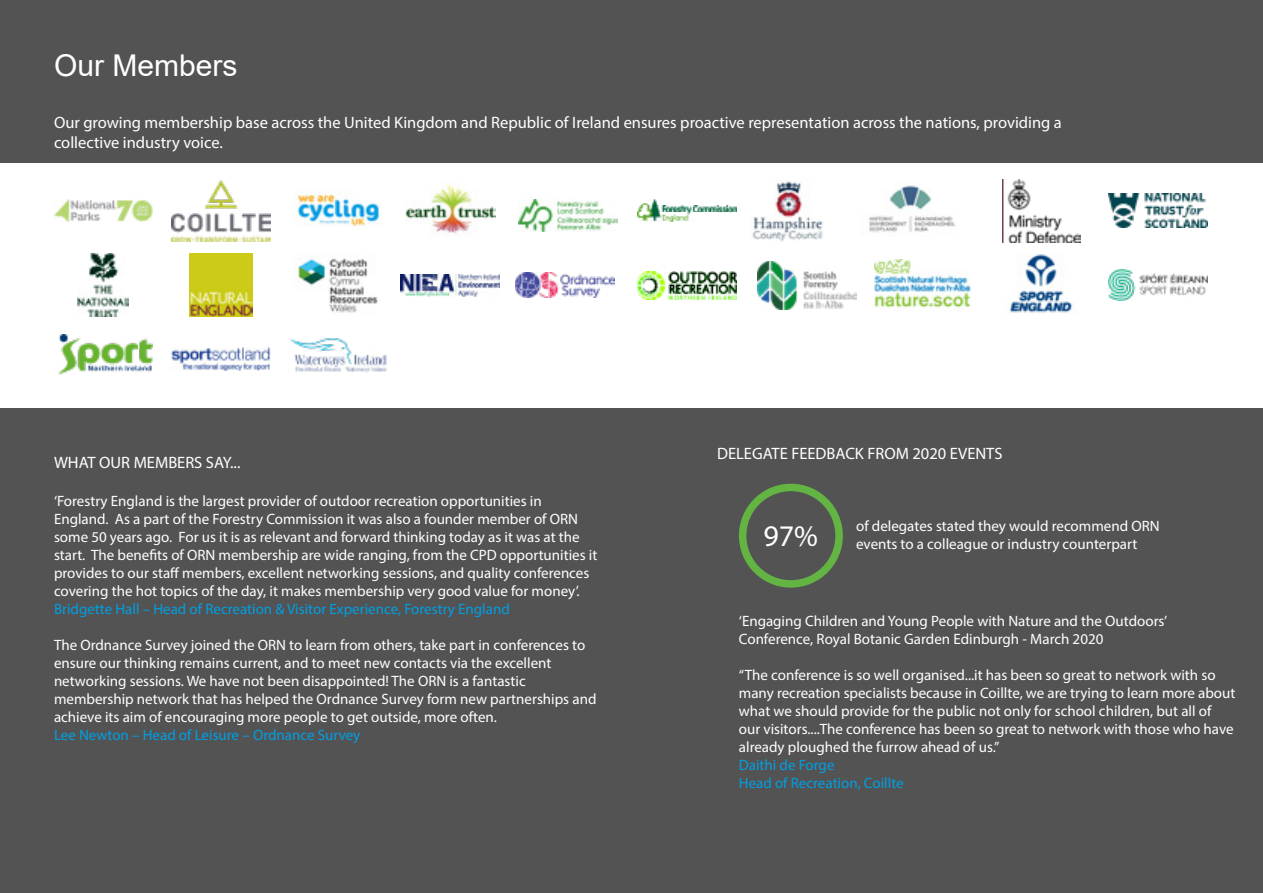
<style>
.page{position:relative;width:1263px;height:893px;background:#535353}
.page>*{position:absolute;margin:0;border:0;box-sizing:border-box;transform-origin:0 0}
.t1{font:30px "Arial";color:#fff}
.t2{font:30px "Myriad Pro";color:#fff}
.t3{font:16.5px/19.8px "Myriad Pro";color:#fff}
.t4{font:15px/18px "Myriad Pro";color:#fff}
.t5{font:15px/18px "Myriad Pro";color:#009fe3}
</style>
<div class="page">
<div style="left:0;top:163px;width:1263px;height:245px;background:#fff"></div>
<img style="left:54px;top:200px;width:99px;height:22px">
<img style="left:295px;top:256px;width:83px;height:57px">
<img style="left:296px;top:191px;width:84px;height:35px">
<img style="left:1002px;top:179px;width:78px;height:63px">
<img style="left:1109px;top:270px;width:99px;height:31px">
<img style="left:400px;top:274px;width:99px;height:22px">
<img style="left:171px;top:180px;width:99px;height:62px">
<img style="left:516px;top:273px;width:99px;height:25px">
<img style="left:637px;top:200px;width:99px;height:22px">
<img style="left:519px;top:200px;width:99px;height:32px">
<img style="left:757px;top:261px;width:99px;height:48px">
<img style="left:171px;top:347px;width:99px;height:24px">
<img style="left:189px;top:254px;width:63px;height:63px">
<img style="left:752px;top:181px;width:71px;height:61px">
<img style="left:406px;top:185px;width:89px;height:49px">
<img style="left:874px;top:259px;width:98px;height:49px">
<img style="left:869px;top:185px;width:86px;height:47px">
<img style="left:1009px;top:254px;width:64px;height:59px">
<img style="left:1109px;top:194px;width:99px;height:34px">
<img style="left:78px;top:254px;width:51px;height:63px">
<img style="left:637px;top:271px;width:99px;height:28px">
<img style="left:58px;top:335px;width:95px;height:40px">
<img style="left:289px;top:337px;width:98px;height:36px">
<div style="left:739px;top:484px;width:104px;height:104px;border:8px solid #63b443;border-radius:50%"></div>
<h1 class="t1" style="left:54px;top:45px;width:185px">Our Members</h1>
<p class="t3" style="left:54px;top:112px;width:1009px">Our growing membership base across the United Kingdom and Republic of Ireland ensures proactive representation across the nations, providing a collective industry voice.</p>
<p class="t3" style="left:54px;top:453px;width:188px">WHAT OUR MEMBERS SAY...</p>
<p class="t4" style="left:54px;top:492px;width:545px">‘Forestry England is the largest provider of outdoor recreation opportunities in England. As a part of the Forestry Commission it was also a founder member of ORN some 50 years ago. For us it is as relevant and forward thinking today as it was at the start. The benefits of ORN membership are wide ranging, from the CPD opportunities it provides to our staff members, excellent networking sessions, and quality conferences covering the hot topics of the day, it makes membership very good value for money’.</p>
<p class="t5" style="left:54px;top:600px;width:457px">Bridgette Hall – Head of Recreation &amp; Visitor Experience, Forestry England</p>
<p class="t4" style="left:54px;top:636px;width:544px">The Ordnance Survey joined the ORN to learn from others, take part in conferences to ensure our thinking remains current, and to meet new contacts via the excellent networking sessions. We have not been disappointed! The ORN is a fantastic membership network that has helped the Ordnance Survey form new partnerships and achieve its aim of encouraging more people to get outside, more often.</p>
<p class="t5" style="left:54px;top:726px;width:308px">Lee Newton – Head of Leisure – Ordnance Survey</p>
<p class="t3" style="left:717px;top:443px;width:287px">DELEGATE FEEDBACK FROM 2020 EVENTS</p>
<h1 class="t2" style="left:763px;top:517px;width:56px">97%</h1>
<p class="t4" style="left:856px;top:516px;width:305px">of delegates stated they would recommend ORN events to a colleague or industry counterpart</p>
<p class="t4" style="left:739px;top:612px;width:430px">‘Engaging Children and Young People with Nature and the Outdoors’<br>Conference, Royal Botanic Garden Edinburgh - March 2020</p>
<p class="t4" style="left:739px;top:666px;width:498px">“The conference is so well organised...it has been so great to network with so many recreation specialists because in Coillte, we are trying to learn more about what we should provide for the public not only for school children, but all of our visitors....The conference has been so great to network with those who have already ploughed the furrow ahead of us.”</p>
<p class="t5" style="left:739px;top:756px;width:166px">Daithi de Forge<br>Head of Recreation, Coillte</p>
</div>
